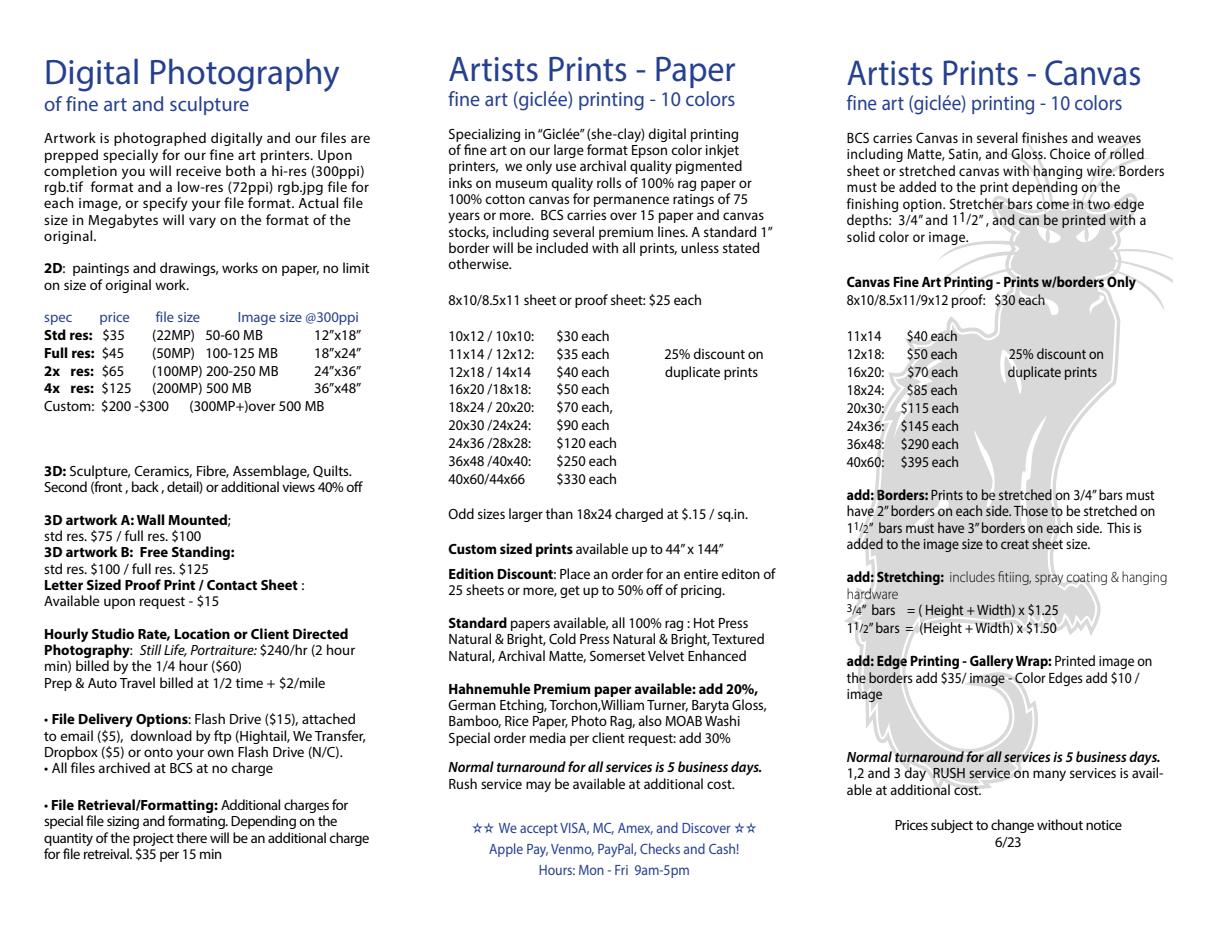
<style>
.page{position:relative;width:1215px;height:945px;background:#fff}
.page>*{position:absolute;margin:0;border:0;box-sizing:border-box;transform-origin:0 0}
.t1{font:36px "Myriad Pro";color:#25408f;scale:.91 1}
.t2{font:35.7px "Myriad Pro";color:#25408f;scale:.96 1}
.t3{font:35.55px "Myriad Pro";color:#25408f}
.t4{font:21px "Myriad Pro";color:#25408f;scale:.91 1}
.t5{font:20.85px "Myriad Pro";color:#25408f;scale:.96 1}
.t6{font:20.7px "Myriad Pro";color:#25408f}
.t7{font:15px/16.5px "Myriad Pro";color:#000;scale:.91 1}
.t8{font:15px/16.5px "Myriad Pro";letter-spacing:.025em;color:#000;scale:.91 1}
.t9{font:15px/20.9px "Myriad Pro";color:#25408f;text-align:center;scale:.91 1}
.t10{font:300 15px/16.5px "Myriad Pro";color:#000;scale:.91 1}
.t11{font:700 15px "Myriad Pro";color:#000;scale:.91 1}
.t12{font:14.85px/16.4px "Myriad Pro";color:#000;scale:.96 1}
.t13{font:14.85px/16.2px "Myriad Pro";color:#000}
.t14{font:14.85px/16.2px "Myriad Pro";letter-spacing:-.025em;color:#000}
.t15{font:14.85px/16.2px "Myriad Pro";letter-spacing:.025em;color:#000}
.t16{font:italic 600 14.85px "Myriad Pro";color:#000;scale:.96 1}
.t17{font:700 14.85px "Myriad Pro";color:#000}
.t18{font:700 14.85px "Myriad Pro";color:#000;scale:.96 1}
.t19{font:14.85px "Myriad Pro";color:#25408f}
.s1{font-weight:700}
.s2{font-weight:400}
.s3{font-style:italic}
.s4{font-size:12px}
.s5{font-weight:400;font-size:12px}
</style>
<div class="page">
<svg style="left:844px;top:136px;width:328px;height:657px"></svg>
<h3 class="t3" style="left:44px;top:50px;width:297px">Digital Photography</h3>
<h3 class="t6" style="left:44px;top:91px;width:207px">of fine art and sculpture</h3>
<p class="t15" style="left:44px;top:130px;width:328px">Artwork is photographed digitally and our files are prepped specially for our fine art printers. Upon completion you will receive both a hi-res (300ppi) rgb.tif format and a low-res (72ppi) rgb.jpg file for each image, or specify your file format. Actual file size in Megabytes will vary on the format of the original.</p>
<p class="t13" style="left:44px;top:260px;width:327px"><span class="s1">2D</span>: paintings and drawings, works on paper, no limit on size of original work.</p>
<p class="t19" style="left:44px;top:308px;width:29px">spec</p>
<p class="t19" style="left:100px;top:308px;width:32px">price</p>
<p class="t19" style="left:156px;top:308px;width:46px">file size</p>
<p class="t19" style="left:238px;top:308px;width:123px">Image size @300ppi</p>
<p class="t17" style="left:44px;top:325px;width:82px">Std res: <span class="s2">$35</span></p>
<p class="t13" style="left:152px;top:327px;width:112px">(22MP) 50-60 MB</p>
<p class="t13" style="left:314px;top:327px;width:49px">12”x18”</p>
<p class="t17" style="left:44px;top:343px;width:81px">Full res: <span class="s2">$45</span></p>
<p class="t13" style="left:152px;top:344px;width:127px">(50MP) 100-125 MB</p>
<p class="t13" style="left:314px;top:344px;width:49px">18”x24”</p>
<p class="t17" style="left:44px;top:361px;width:81px">2x res: <span class="s2">$65</span></p>
<p class="t13" style="left:152px;top:362px;width:128px">(100MP) 200-250 MB</p>
<p class="t13" style="left:314px;top:362px;width:49px">24”x36”</p>
<p class="t17" style="left:44px;top:379px;width:89px">4x res: <span class="s2">$125</span></p>
<p class="t13" style="left:152px;top:380px;width:101px">(200MP) 500 MB</p>
<p class="t13" style="left:314px;top:380px;width:49px">36”x48”</p>
<p class="t13" style="left:44px;top:398px;width:126px">Custom: $200 -$300</p>
<p class="t13" style="left:190px;top:398px;width:137px">(300MP+)over 500 MB</p>
<p class="t14" style="left:44px;top:463px;width:320px"><span class="s1">3D:</span> Sculpture, Ceramics, Fibre, Assemblage, Quilts.<br>Second (front , back , detail) or additional views 40% off</p>
<p class="t13" style="left:44px;top:512px;width:188px"><span class="s1">3D artwork A: Wall Mounted</span>; std res. $75 / full res. $100</p>
<p class="t17" style="left:44px;top:543px;width:192px">3D artwork B: Free Standing:</p>
<p class="t13" style="left:44px;top:560px;width:262px">std res. $100 / full res. $125<br><span class="s1">Letter Sized Proof Print / Contact Sheet</span> :<br>Available upon request - $15</p>
<p class="t13" style="left:44px;top:625px;width:312px"><span class="s1">Hourly Studio Rate, Location or Client Directed Photography</span>: <span class="s3">Still Life, Portraiture:</span> $240/hr (2 hour min) billed by the 1/4 hour ($60)<br>Prep &amp; Auto Travel billed at 1/2 time + $2/mile</p>
<p class="t13" style="left:44px;top:711px;width:323px">• <span class="s1">File Delivery Options</span>: Flash Drive ($15), attached to email ($5), download by ftp (Hightail, We Transfer,<br>Dropbox ($5) or onto your own Flash Drive (N/C).</p>
<p class="t13" style="left:44px;top:760px;width:231px">• All files archived at BCS at no charge</p>
<p class="t14" style="left:44px;top:797px;width:327px">• <span class="s1">File Retrieval/Formatting:</span> Additional charges for special file sizing and formating. Depending on the quantity of the project there will be an additional charge for file retreival. $35 per 15 min</p>
<h2 class="t2" style="left:449px;top:47px;width:301px">Artists Prints - Paper</h2>
<h3 class="t5" style="left:449px;top:86px;width:300px">fine art (giclée) printing - 10 colors</h3>
<p class="t12" style="left:449px;top:125px;width:339px">Specializing in “Giclée” (she-clay) digital printing<br>of fine art on our large format Epson color inkjet printers, we only use archival quality pigmented<br>inks on museum quality rolls of 100% rag paper or 100% cotton canvas for permanence ratings of 75 years or more. BCS carries over 15 paper and canvas stocks, including several premium lines. A standard 1” border will be included with all prints, unless stated otherwise.</p>
<p class="t12" style="left:449px;top:292px;width:266px">8x10/8.5x11 sheet or proof sheet: $25 each</p>
<p class="t12" style="left:449px;top:327px;width:91px">10x12 / 10x10:</p>
<p class="t12" style="left:557px;top:327px;width:57px">$30 each</p>
<p class="t12" style="left:449px;top:345px;width:91px">11x14 / 12x12:</p>
<p class="t12" style="left:557px;top:345px;width:57px">$35 each</p>
<p class="t12" style="left:665px;top:345px;width:105px">25% discount on</p>
<p class="t12" style="left:449px;top:363px;width:88px">12x18 / 14x14</p>
<p class="t12" style="left:557px;top:363px;width:57px">$40 each</p>
<p class="t12" style="left:665px;top:363px;width:98px">duplicate prints</p>
<p class="t12" style="left:449px;top:381px;width:87px">16x20 /18x18:</p>
<p class="t12" style="left:557px;top:381px;width:57px">$50 each</p>
<p class="t12" style="left:449px;top:399px;width:91px">18x24 / 20x20:</p>
<p class="t12" style="left:557px;top:399px;width:60px">$70 each,</p>
<p class="t12" style="left:449px;top:417px;width:87px">20x30 /24x24:</p>
<p class="t12" style="left:557px;top:417px;width:57px">$90 each</p>
<p class="t12" style="left:449px;top:435px;width:87px">24x36 /28x28:</p>
<p class="t12" style="left:557px;top:435px;width:65px">$120 each</p>
<p class="t12" style="left:449px;top:452px;width:87px">36x48 /40x40:</p>
<p class="t12" style="left:557px;top:452px;width:65px">$250 each</p>
<p class="t12" style="left:449px;top:470px;width:81px">40x60/44x66</p>
<p class="t12" style="left:557px;top:470px;width:65px">$330 each</p>
<p class="t12" style="left:449px;top:506px;width:313px">Odd sizes larger than 18x24 charged at $.15 / sq.in.</p>
<p class="t12" style="left:449px;top:536px;width:342px;line-height:25.3px"><span class="s1">Custom sized prints</span> available up to 44” x 144”<br><span class="s1">Edition Discount</span>: Place an order for an entire editon of</p>
<p class="t12" style="left:449px;top:582px;width:289px">25 sheets or more, get up to 50% off of pricing.</p>
<p class="t12" style="left:449px;top:615px;width:331px"><span class="s1">Standard</span> papers available, all 100% rag : Hot Press<br>Natural &amp; Bright, Cold Press Natural &amp; Bright, Textured<br>Natural, Archival Matte, Somerset Velvet Enhanced</p>
<p class="t18" style="left:449px;top:679px;width:324px">Hahnemuhle Premium paper available: add 20%,</p>
<p class="t12" style="left:449px;top:696px;width:333px">German Etching, Torchon,William Turner, Baryta Gloss,<br>Bamboo, Rice Paper, Photo Rag, also MOAB Washi<br>Special order media per client request: add 30%</p>
<p class="t16" style="left:449px;top:758px;width:328px">Normal turnaround for all services is 5 business days.</p>
<p class="t12" style="left:449px;top:775px;width:299px">Rush service may be available at additional cost.</p>
<p class="t9" style="left:472px;top:818px;width:315px">✫✫ We accept VISA, MC, Amex, and Discover ✫✫<br>Apple Pay, Venmo, PayPal, Checks and Cash!<br>Hours: Mon - Fri 9am-5pm</p>
<h1 class="t1" style="left:847px;top:50px;width:325px">Artists Prints - Canvas</h1>
<h3 class="t4" style="left:847px;top:90px;width:304px">fine art (giclée) printing - 10 colors</h3>
<p class="t8" style="left:847px;top:129px;width:351px">BCS carries Canvas in several finishes and weaves including Matte, Satin, and Gloss. Choice of rolled sheet or stretched canvas with hanging wire. Borders must be added to the print depending on the finishing option. Stretcher bars come in two edge depths: 3/4” and 11/2” , and can be printed with a solid color or image.</p>
<p class="t11" style="left:847px;top:272px;width:319px">Canvas Fine Art Printing - Prints w/borders Only</p>
<p class="t7" style="left:847px;top:291px;width:220px">8x10/8.5x11/9x12 proof: $30 each</p>
<p class="t7" style="left:847px;top:327px;width:39px">11x14</p>
<p class="t7" style="left:907px;top:327px;width:58px">$40 each</p>
<p class="t7" style="left:847px;top:345px;width:42px">12x18:</p>
<p class="t7" style="left:907px;top:345px;width:58px">$50 each</p>
<p class="t7" style="left:1009px;top:345px;width:106px">25% discount on</p>
<p class="t7" style="left:847px;top:363px;width:42px">16x20:</p>
<p class="t7" style="left:907px;top:363px;width:58px">$70 each</p>
<p class="t7" style="left:1008px;top:363px;width:100px">duplicate prints</p>
<p class="t7" style="left:847px;top:381px;width:42px">18x24:</p>
<p class="t7" style="left:847px;top:380px;width:125px;line-height:18px;text-align:justify;text-indent:60px">$85 each 20x30: $115 each 24x36: $145 each 36x48: $290 each 40x60: $395 each</p>
<p class="t7" style="left:847px;top:486px;width:341px"><span class="s1">add: Borders:</span> Prints to be stretched on 3/4” bars must have 2” borders on each side. Those to be stretched on 1<sup>1</sup><span class="s4">/2</span>” bars must have 3” borders on each side. This is added to the image size to creat sheet size.</p>
<p class="t10" style="left:847px;top:569px;width:354px"><span class="s1">add: Stretching:</span> includes fitiing, spray coating &amp; hanging hardware<br><sup>3</sup><span class="s5">/4</span><span class="s2">” bars = ( Height + Width) x $1.25</span></p>
<p class="t7" style="left:847px;top:620px;width:232px">1<sup>1</sup><span class="s4">/2</span>” bars = (Height + Width) x $1.50</p>
<p class="t7" style="left:847px;top:653px;width:337px"><span class="s1">add: Edge Printing - Gallery Wrap:</span> Printed image on the borders add $35/ image - Color Edges add $10 / image</p>
<p class="t16" style="left:847px;top:747px;width:328px">Normal turnaround for all services is 5 business days.</p>
<p class="t12" style="left:847px;top:765px;width:331px">1,2 and 3 day RUSH service on many services is avail&shy;able at additional cost.</p>
<p class="t14" style="left:895px;top:817px;width:229px;text-align:center">Prices subject to change without notice<br>6/23</p>
</div>
